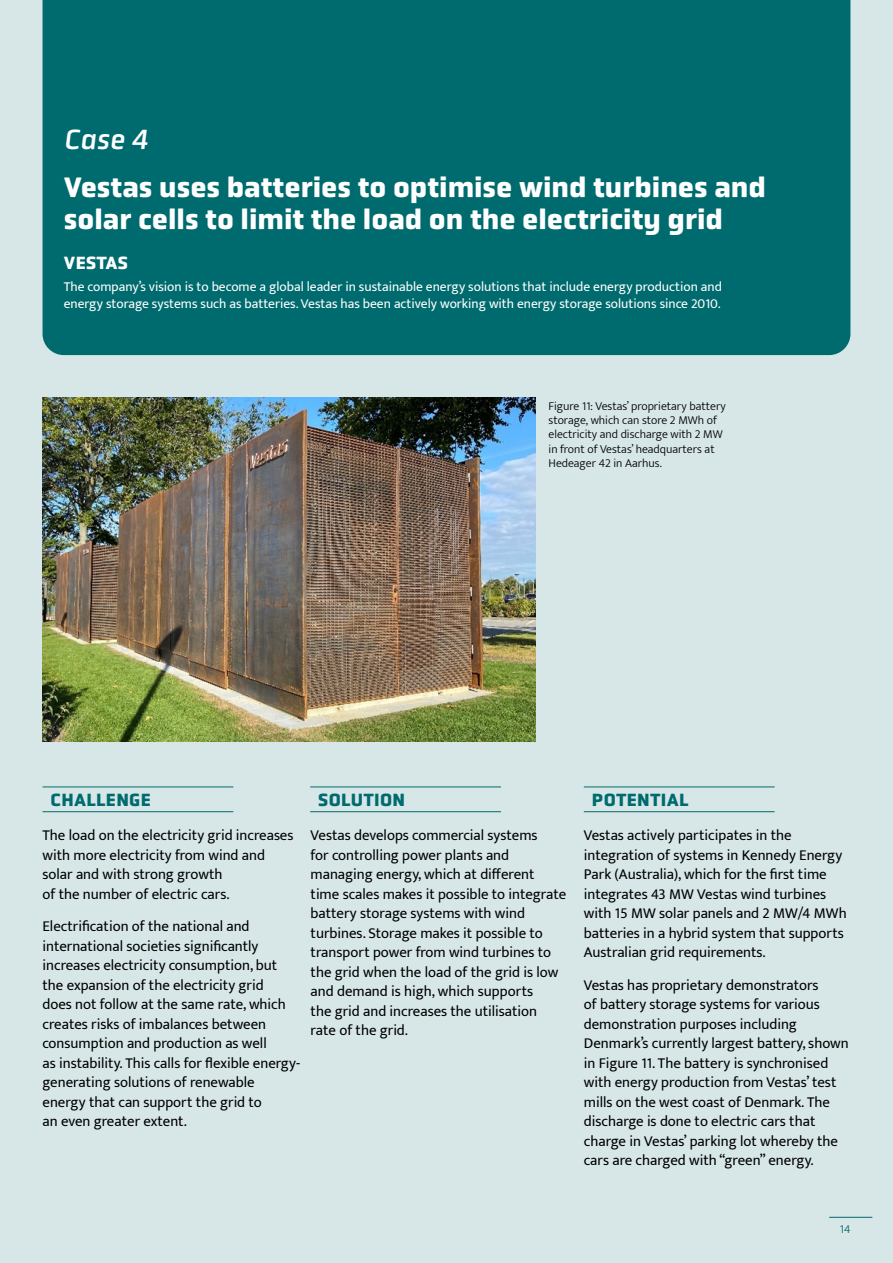
<style>
.page{position:relative;width:893px;height:1263px;background:#d7e7e8}
.page>*{position:absolute;margin:0;border:0;box-sizing:border-box;transform-origin:0 0}
.t1{font:700 28.5px/31.5px "Obvia";color:#fff}
.t2{font:italic 28.5px "Obvia";color:#fff}
.t3{font:700 18px "Obvia";letter-spacing:.015em;color:#006b6e}
.t4{font:700 18px "Obvia";letter-spacing:.015em;color:#fff}
.t5{font:15px/19.5px "Mukta";color:#000}
.t6{font:13.5px/16.5px "Mukta";color:#fff}
.t7{font:300 12px/14.4px "Mukta";color:#000}
.t8{font:300 12px "Mukta";color:#006b6e}
</style>
<div class="page">
<div style="left:43px;top:0;width:807px;height:355px;background:#006b6e"></div>
<img style="left:43px;top:398px;width:493px;height:343px">
<hr style="left:43px;top:787px;width:190px;height:1px;background:#006b6e">
<hr style="left:310px;top:787px;width:191px;height:1px;background:#006b6e">
<hr style="left:584px;top:787px;width:191px;height:1px;background:#006b6e">
<hr style="left:43px;top:811px;width:190px;height:1px;background:#006b6e">
<hr style="left:310px;top:811px;width:191px;height:1px;background:#006b6e">
<hr style="left:584px;top:811px;width:191px;height:1px;background:#006b6e">
<hr style="left:829px;top:1217px;width:43px;height:1px;background:#006b6e">
<h1 class="t2" style="left:64px;top:121px;width:85px">Case 4</h1>
<h1 class="t1" style="left:64px;top:172px;width:704px">Vestas uses batteries to optimise wind turbines and solar cells to limit the load on the electricity grid</h1>
<p class="t4" style="left:64px;top:252px;width:66px">VESTAS</p>
<p class="t6" style="left:64px;top:278px;width:660px">The company’s vision is to become a global leader in sustainable energy solutions that include energy production and energy storage systems such as batteries. Vestas has been actively working with energy storage solutions since 2010.</p>
<p class="t7" style="left:549px;top:398px;width:179px">Figure 11: Vestas’ proprietary battery storage, which can store 2 MWh of electricity and discharge with 2 MW in front of Vestas’ headquarters at Hedeager 42 in Aarhus.</p>
<p class="t3" style="left:51px;top:789px;width:102px">CHALLENGE</p>
<p class="t3" style="left:318px;top:789px;width:88px">SOLUTION</p>
<p class="t3" style="left:592px;top:789px;width:98px">POTENTIAL</p>
<p class="t5" style="left:311px;top:825px;width:257px">Vestas develops commercial systems<br>for controlling power plants and managing energy, which at different time scales makes it possible to integrate battery storage systems with wind turbines. Storage makes it possible to transport power from wind turbines to the grid when the load of the grid is low and demand is high, which supports<br>the grid and increases the utilisation rate of the grid.</p>
<p class="t5" style="left:43px;top:825px;width:252px">The load on the electricity grid increases with more electricity from wind and solar and with strong growth<br>of the number of electric cars.</p>
<p class="t5" style="left:43px;top:916px;width:259px">Electrification of the national and international societies significantly increases electricity consumption, but the expansion of the electricity grid<br>does not follow at the same rate, which creates risks of imbalances between consumption and production as well<br>as instability. This calls for flexible energy&shy;generating solutions of renewable energy that can support the grid to<br>an even greater extent.</p>
<p class="t5" style="left:584px;top:825px;width:264px">Vestas actively participates in the integration of systems in Kennedy Energy Park (Australia), which for the first time integrates 43 MW Vestas wind turbines with 15 MW solar panels and 2 MW/4 MWh batteries in a hybrid system that supports Australian grid requirements.</p>
<p class="t5" style="left:584px;top:975px;width:266px">Vestas has proprietary demonstrators<br>of battery storage systems for various demonstration purposes including Denmark’s currently largest battery, shown in Figure 11. The battery is synchronised with energy production from Vestas’ test mills on the west coast of Denmark. The discharge is done to electric cars that charge in Vestas’ parking lot whereby the cars are charged with “green” energy.</p>
<p class="t8" style="left:840px;top:1221px;width:12px">14</p>
</div>
